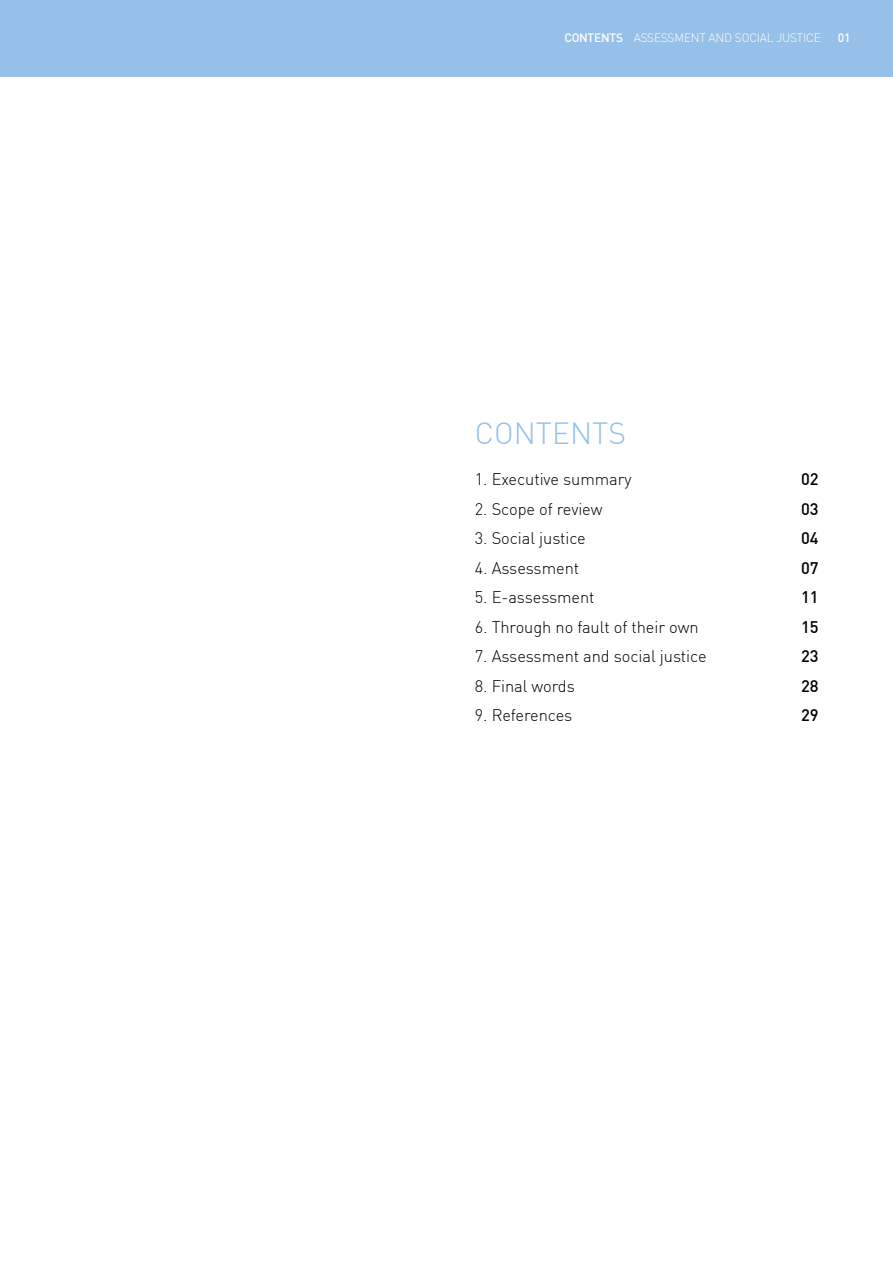
<style>
.page{position:relative;width:893px;height:1263px;background:#fff}
.page>*{position:absolute;margin:0;border:0;box-sizing:border-box;transform-origin:0 0}
.t1{font:300 30px "DIN";color:#96c0e7}
.t2{font:300 16.5px "DIN";letter-spacing:-.005em;color:#000}
.t3{font:500 16.5px "DIN";letter-spacing:-.005em;color:#000}
.t4{font:300 12px "DIN";letter-spacing:-.02em;color:#fff}
.t5{font:500 12px "DIN";color:#fff}
.s1{font-weight:500}
</style>
<div class="page">
<div style="left:0;top:0;width:892px;height:77px;background:#96c0e7"></div>
<p class="t4" style="left:564px;top:33px;width:258px"><span class="s1">CONTENTS</span> ASSESSMENT AND SOCIAL JUSTICE</p>
<p class="t5" style="left:837px;top:33px;width:14px">01</p>
<h1 class="t1" style="left:475px;top:420px;width:153px">CONTENTS</h1>
<p class="t2" style="left:475px;top:472px;width:158px">1. Executive summary</p>
<p class="t3" style="left:801px;top:473px;width:19px">02</p>
<p class="t2" style="left:475px;top:501px;width:129px">2. Scope of review</p>
<p class="t3" style="left:801px;top:503px;width:19px">03</p>
<p class="t2" style="left:475px;top:531px;width:113px">3. Social justice</p>
<p class="t3" style="left:801px;top:532px;width:19px">04</p>
<p class="t2" style="left:475px;top:560px;width:106px">4. Assessment</p>
<p class="t3" style="left:801px;top:562px;width:19px">07</p>
<p class="t2" style="left:475px;top:590px;width:121px">5. E-assessment</p>
<p class="t3" style="left:801px;top:591px;width:19px">11</p>
<p class="t2" style="left:475px;top:619px;width:225px">6. Through no fault of their own</p>
<p class="t3" style="left:801px;top:621px;width:19px">15</p>
<p class="t2" style="left:475px;top:649px;width:233px">7. Assessment and social justice</p>
<p class="t3" style="left:801px;top:650px;width:19px">23</p>
<p class="t2" style="left:475px;top:678px;width:101px">8. Final words</p>
<p class="t3" style="left:801px;top:680px;width:19px">28</p>
<p class="t2" style="left:475px;top:708px;width:99px">9. References</p>
<p class="t3" style="left:801px;top:709px;width:19px">29</p>
</div>
